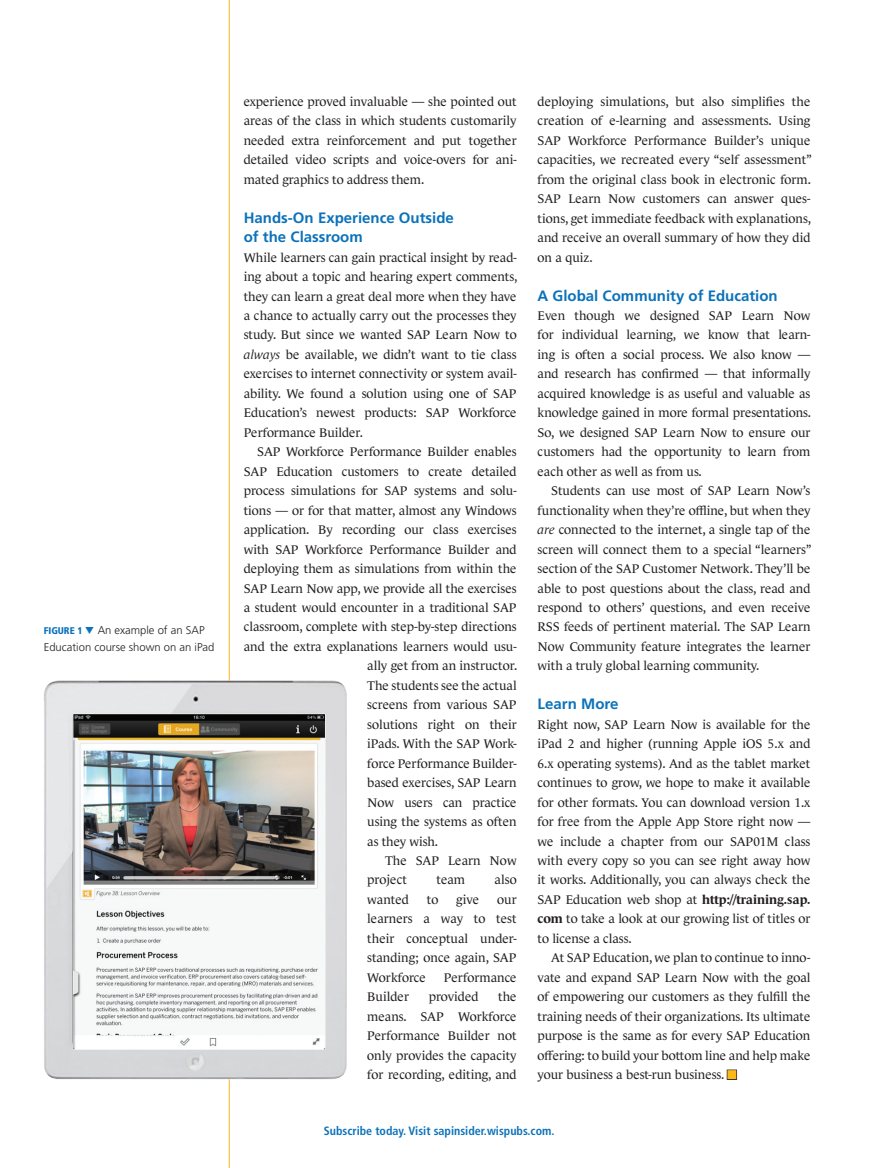
<style>
.page{position:relative;width:878px;height:1168px;background:#fff}
.page>*{position:absolute;margin:0;border:0;box-sizing:border-box;transform-origin:0 0}
.Body_text_head{font:700 15px/19.5px "Frutiger LT Std";color:#0b72ba}
.Body_text{font:12.75px/19.5px "Le Monde Journal Std";color:#231f20;text-align:justify}
.MASTER_-_footer_mont{font:700 condensed 12px "Frutiger LT Std";color:#0b72ba}
.Figure_caption{font:300 11.25px/16.5px "Frutiger LT Std";color:#231f20}
.s1{font-weight:900;font-stretch:condensed;font-size:9.75px;color:#0b72ba}
.s2{color:#0b72ba}
.s3{font-style:italic}
.s4{font-weight:700}
.s5{color:#fcb814}
</style>
<div class="page">
<hr style="left:229px;top:0;width:1px;height:1168px;background:#fcb814">
<div style="left:726px;top:1069px;width:11px;height:11px;border:2px solid #231f20"></div>
<img style="left:44px;top:680px;width:303px;height:399px">
<p class="Figure_caption" style="left:44px;top:622px;width:172px"><span class="s1">FIGURE 1</span> <span class="s2">❑</span> An example of an SAP<br>Education course shown on an iPad</p>
<p class="Body_text" style="left:244px;top:92px;width:274px">experience proved invaluable — she pointed out areas of the class in which students customarily needed extra reinforcement and put together detailed video scripts and voice-overs for ani&shy;mated graphics to address them.</p>
<p class="Body_text_head" style="left:244px;top:208px;width:212px">Hands-On Experience Outside of the Classroom</p>
<p class="Body_text" style="left:244px;top:247px;width:275px">While learners can gain practical insight by read&shy;ing about a topic and hearing expert comments, they can learn a great deal more when they have a chance to actually carry out the processes they study. But since we wanted SAP Learn Now to <span class="s3">always</span> be available, we didn’t want to tie class exercises to internet connectivity or system avail&shy;ability. We found a solution using one of SAP Education’s newest products: SAP Workforce Performance Builder.</p>
<p class="Body_text" style="left:257px;top:442px;width:261px">SAP Workforce Performance Builder enables</p>
<p class="Body_text" style="left:244px;top:461px;width:274px">SAP Education customers to create detailed</p>
<p class="Body_text" style="left:244px;top:481px;width:274px">process simulations for SAP systems and solu-</p>
<p class="Body_text" style="left:244px;top:500px;width:274px">tions — or for that matter, almost any Windows</p>
<p class="Body_text" style="left:244px;top:520px;width:274px">application. By recording our class exercises</p>
<p class="Body_text" style="left:244px;top:539px;width:274px">with SAP Workforce Performance Builder and</p>
<p class="Body_text" style="left:244px;top:559px;width:274px">deploying them as simulations from within the</p>
<p class="Body_text" style="left:244px;top:578px;width:274px">SAP Learn Now app, we provide all the exercises</p>
<p class="Body_text" style="left:244px;top:598px;width:274px">a student would encounter in a traditional SAP</p>
<p class="Body_text" style="left:244px;top:617px;width:274px">classroom, complete with step-by-step directions</p>
<p class="Body_text" style="left:244px;top:637px;width:274px">and the extra explanations learners would usu-</p>
<p class="Body_text" style="left:367px;top:656px;width:151px">ally get from an instructor.</p>
<p class="Body_text" style="left:367px;top:676px;width:151px">The students see the actual</p>
<p class="Body_text" style="left:367px;top:695px;width:151px">screens from various SAP</p>
<p class="Body_text" style="left:367px;top:714px;width:151px">solutions right on their</p>
<p class="Body_text" style="left:367px;top:734px;width:151px">iPads. With the SAP Work-</p>
<p class="Body_text" style="left:367px;top:753px;width:151px">force Performance Builder-</p>
<p class="Body_text" style="left:367px;top:773px;width:151px">based exercises, SAP Learn</p>
<p class="Body_text" style="left:367px;top:792px;width:151px">Now users can practice</p>
<p class="Body_text" style="left:367px;top:812px;width:151px">using the systems as often</p>
<p class="Body_text" style="left:367px;top:831px;width:72px">as they wish.</p>
<p class="Body_text" style="left:367px;top:851px;width:151px;text-indent:18px">The SAP Learn Now project</p>
<p class="Body_text" style="left:436px;top:870px;width:30px">team</p>
<p class="Body_text" style="left:494px;top:870px;width:24px">also</p>
<p class="Body_text" style="left:367px;top:890px;width:43px">wanted</p>
<p class="Body_text" style="left:427px;top:890px;width:13px">to</p>
<p class="Body_text" style="left:456px;top:890px;width:24px">give</p>
<p class="Body_text" style="left:367px;top:890px;width:151px;text-indent:130px">our learners a way to test their conceptual under&shy;standing; once again, SAP Workforce</p>
<p class="Body_text" style="left:444px;top:967px;width:74px">Performance</p>
<p class="Body_text" style="left:367px;top:987px;width:43px">Builder</p>
<p class="Body_text" style="left:428px;top:987px;width:51px">provided</p>
<p class="Body_text" style="left:367px;top:987px;width:151px;text-indent:131px">the means. SAP Workforce Performance Builder not only provides the capacity for recording, editing, and</p>
<p class="Body_text" style="left:537px;top:92px;width:275px">deploying simulations, but also simplifies the creation of e-learning and assessments. Using SAP Workforce Performance Builder’s unique capacities, we recreated every “self assessment” from the original class book in electronic form.<br>SAP Learn Now customers can answer ques&shy;tions, get immediate feedback with explanations, and receive an overall summary of how they did on a quiz.</p>
<p class="Body_text_head" style="left:537px;top:286px;width:242px">A Global Community of Education</p>
<p class="Body_text" style="left:537px;top:306px;width:275px">Even though we designed SAP Learn Now for individual learning, we know that learn&shy;ing is often a social process. We also know — and research has confirmed — that informally acquired knowledge is as useful and valuable as knowledge gained in more formal presentations.<br>So, we designed SAP Learn Now to ensure our customers had the opportunity to learn from each other as well as from us.</p>
<p class="Body_text" style="left:537px;top:481px;width:275px;text-indent:14px">Students can use most of SAP Learn Now’s functionality when they’re offline, but when they <span class="s3">are</span> connected to the internet, a single tap of the screen will connect them to a special “learners” section of the SAP Customer Network. They’ll be able to post questions about the class, read and respond to others’ questions, and even receive RSS feeds of pertinent material. The SAP Learn Now Community feature integrates the learner with a truly global learning community.</p>
<p class="Body_text_head" style="left:537px;top:694px;width:82px">Learn More</p>
<p class="Body_text" style="left:537px;top:714px;width:274px">Right now, SAP Learn Now is available for the iPad 2 and higher (running Apple iOS 5.x and 6.x operating systems). And as the tablet market continues to grow, we hope to make it available for other formats. You can download version 1.x for free from the Apple App Store right now — we include a chapter from our SAP01M class with every copy so you can see right away how it works. Additionally, you can always check the SAP Education web shop at <span class="s4">http://training.sap. com</span> to take a look at our growing list of titles or to license a class.</p>
<p class="Body_text" style="left:537px;top:948px;width:274px;text-indent:14px">At SAP Education, we plan to continue to inno&shy;vate and expand SAP Learn Now with the goal of empowering our customers as they fulfill the training needs of their organizations. Its ultimate purpose is the same as for every SAP Education offering: to build your bottom line and help make your business a best-run business. <span class="s5">■</span></p>
<p class="MASTER_-_footer_mont" style="left:324px;top:1124px;width:232px">Subscribe today. Visit sapinsider.wispubs.com.</p>
</div>
